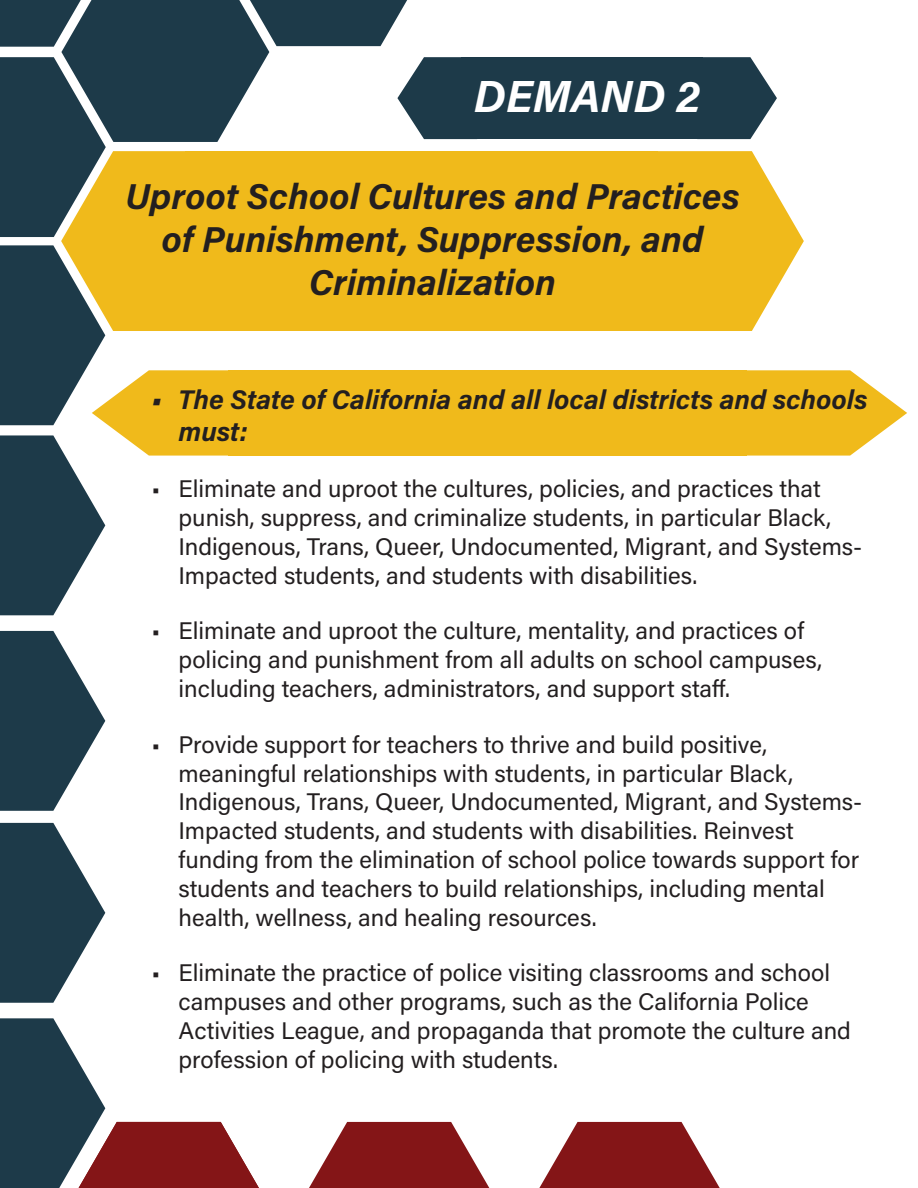
<style>
.page{position:relative;width:918px;height:1188px;background:#fff}
.page>*{position:absolute;margin:0;border:0;box-sizing:border-box;transform-origin:0 0}
.t1{font:italic 700 45px "Acumin Pro";letter-spacing:.005em;color:#fff}
.t2{font:italic 700 36px/43.2px "Acumin Pro";color:#231f20;text-align:center}
.t3{font:italic 700 27px/32.4px "Acumin Pro";color:#231f20}
.t4{font:24px/28.8px "Acumin Pro";color:#231f20}
</style>
<div class="page">
<div style="left:228px;top:370px;width:519px;height:86px;background:#f0ba1b"></div>
<svg style="left:747px;top:370px;width:160px;height:86px"></svg>
<svg style="left:0;top:631px;width:105px;height:180px"></svg>
<svg style="left:0;top:823px;width:105px;height:180px"></svg>
<div style="left:186px;top:151px;width:472px;height:180px;background:#f0ba1b"></div>
<svg style="left:658px;top:151px;width:146px;height:180px"></svg>
<div style="left:461px;top:57px;width:241px;height:82px;background:#1d3a49"></div>
<svg style="left:702px;top:57px;width:75px;height:82px"></svg>
<svg style="left:0;top:0;width:477px;height:615px"></svg>
<svg style="left:0;top:1018px;width:259px;height:170px"></svg>
<svg style="left:539px;top:1122px;width:181px;height:66px"></svg>
<svg style="left:309px;top:1122px;width:180px;height:66px"></svg>
<p class="t1" style="left:474px;top:64px;width:228px">DEMAND 2</p>
<p class="t2" style="left:125px;top:173px;width:616px">Uproot School Cultures and Practices of Punishment, Suppression, and<br>Criminalization</p>
<p class="t3" style="left:179px;top:382px;width:690px;text-indent:-27px">• The State of California and all local districts and schools must:</p>
<p class="t4" style="left:179px;top:473px;width:685px;text-indent:-27px">• Eliminate and uproot the cultures, policies, and practices that punish, suppress, and criminalize students, in particular Black, Indigenous, Trans, Queer, Undocumented, Migrant, and Systems-Impacted students, and students with disabilities.</p>
<p class="t4" style="left:179px;top:616px;width:645px;text-indent:-27px">• Eliminate and uproot the culture, mentality, and practices of policing and punishment from all adults on school campuses, including teachers, administrators, and support staff.</p>
<p class="t4" style="left:179px;top:729px;width:685px;text-indent:-27px">• Provide support for teachers to thrive and build positive, meaningful relationships with students, in particular Black, Indigenous, Trans, Queer, Undocumented, Migrant, and Systems-Impacted students, and students with disabilities. Reinvest funding from the elimination of school police towards support for students and teachers to build relationships, including mental health, wellness, and healing resources.</p>
<p class="t4" style="left:179px;top:958px;width:674px;text-indent:-27px">• Eliminate the practice of police visiting classrooms and school campuses and other programs, such as the California Police Activities League, and propaganda that promote the culture and profession of policing with students.</p>
</div>
